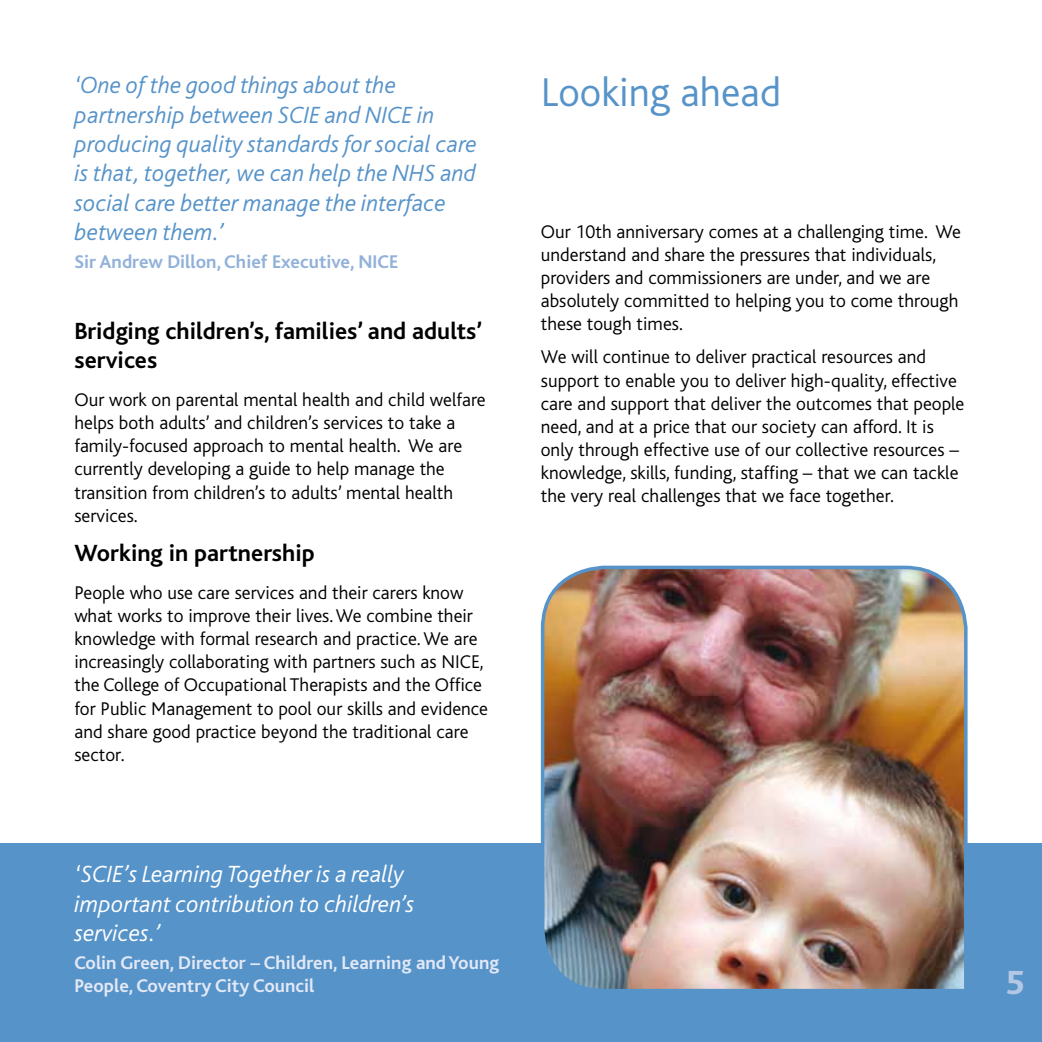
<style>
.page{position:relative;width:1042px;height:1042px;background:#fff}
.page>*{position:absolute;margin:0;border:0;box-sizing:border-box;transform-origin:0 0}
.t1{font:300 42px "Bliss";color:#5693c9}
.t2{font:800 35px "Bliss";color:#b3c7e4}
.t3{font:italic 300 24.5px/29.4px "Bliss";color:#5693c9}
.t4{font:italic 300 24.5px/29.4px "Bliss";color:#fff}
.t5{font:700 24.5px/29.4px "Bliss";color:#000}
.t6{font:300 19.25px/23.1px "Bliss";color:#000}
.t7{font:700 19.25px/23.1px "Bliss";color:#e2e8f5}
.t8{font:700 19.25px "Bliss";color:#91b1da}
</style>
<div class="page">
<div style="left:0;top:843px;width:1042px;height:199px;background:#5693c9"></div>
<img style="left:540px;top:565px;width:428px;height:424px">
<p class="t3" style="left:74px;top:71px;width:404px">‘One of the good things about the partnership between SCIE and NICE in producing quality standards for social care is that, together, we can help the NHS and social care better manage the interface between them.’</p>
<p class="t8" style="left:74px;top:252px;width:325px">Sir Andrew Dillon, Chief Executive, NICE</p>
<p class="t5" style="left:74px;top:316px;width:409px">Bridging children’s, families’ and adults’ services</p>
<p class="t6" style="left:74px;top:389px;width:413px">Our work on parental mental health and child welfare helps both adults’ and children’s services to take a family-focused approach to mental health. We are currently developing a guide to help manage the transition from children’s to adults’ mental health services.</p>
<p class="t5" style="left:74px;top:539px;width:242px">Working in partnership</p>
<p class="t6" style="left:74px;top:581px;width:415px">People who use care services and their carers know what works to improve their lives. We combine their knowledge with formal research and practice. We are increasingly collaborating with partners such as NICE, the College of Occupational Therapists and the Office for Public Management to pool our skills and evidence and share good practice beyond the traditional care sector.</p>
<p class="t4" style="left:74px;top:860px;width:342px">‘SCIE’s Learning Together is a really important contribution to children’s services.’</p>
<p class="t7" style="left:74px;top:952px;width:426px">Colin Green, Director – Children, Learning and Young<br>People, Coventry City Council</p>
<h1 class="t1" style="left:541px;top:71px;width:242px">Looking ahead</h1>
<p class="t6" style="left:541px;top:220px;width:422px">Our 10th anniversary comes at a challenging time. We understand and share the pressures that individuals, providers and commissioners are under, and we are absolutely committed to helping you to come through these tough times.</p>
<p class="t6" style="left:541px;top:346px;width:425px">We will continue to deliver practical resources and support to enable you to deliver high-quality, effective care and support that deliver the outcomes that people need, and at a price that our society can afford. It is only through effective use of our collective resources – knowledge, skills, funding, staffing – that we can tackle the very real challenges that we face together.</p>
<h2 class="t2" style="left:1005px;top:964px;width:21px">5</h2>
</div>
